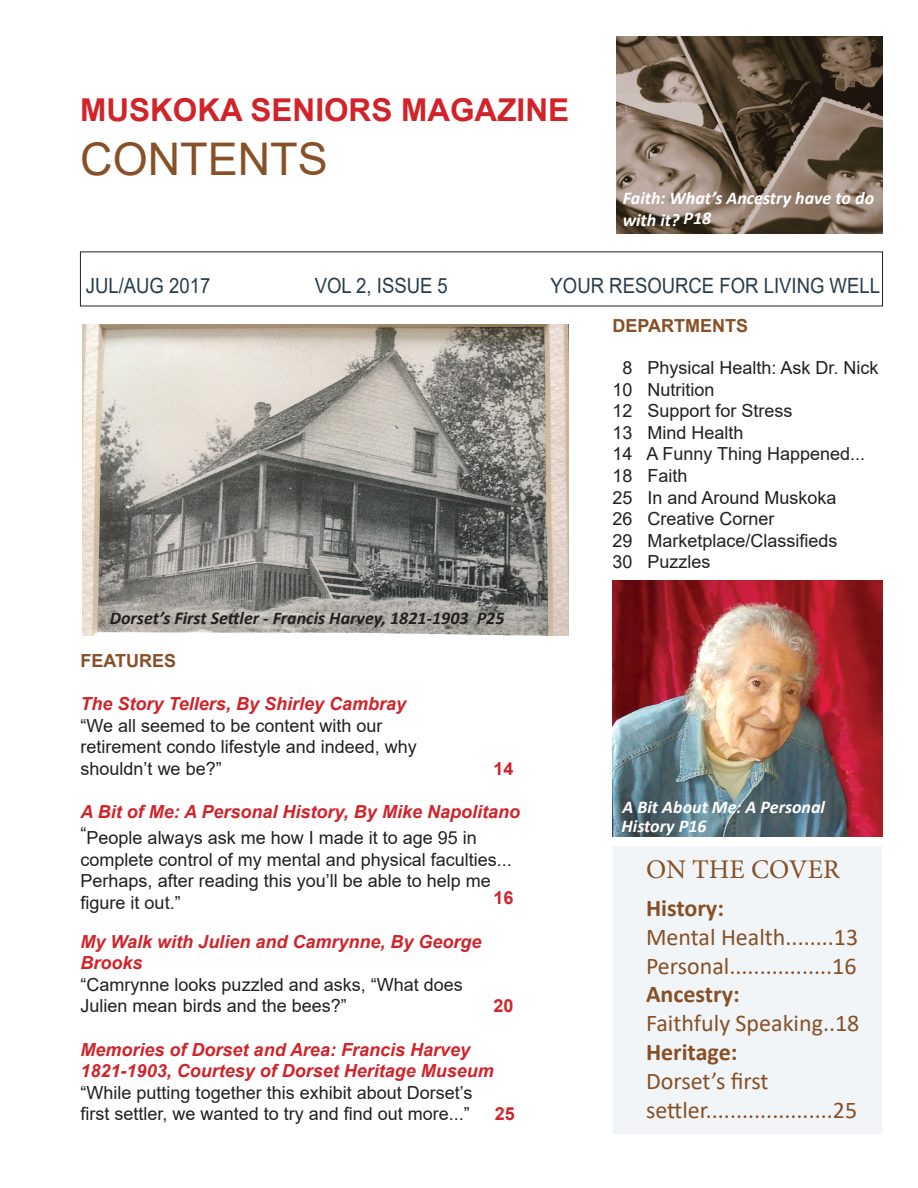
<style>
.page{position:relative;width:918px;height:1188px;background:#fff}
.page>*{position:absolute;margin:0;border:0;box-sizing:border-box;transform-origin:0 0}
.t1{font:45px "Arial";color:#875026}
.t2{font:700 31.5px "Arial";color:#d1232a}
.t3{font:27px "Minion Pro";color:#875026}
.t4{font:24px/28.8px "Calibri";color:#875026}
.t5{font:700 24px "Calibri";color:#875026}
.t6{font:21px "Arial";color:#293b4a;scale:.88 1}
.t7{font:18px/21.6px "Arial";color:#231f20}
.t8{font:italic 700 18px/21.6px "Arial";color:#d1232a}
.t9{font:italic 700 18px/18.6px "Calibri";color:#fff}
.t10{font:italic 700 18px "Calibri";color:#231f20}
.t11{font:700 18px "Arial";color:#875026}
.t12{font:700 18px "Arial";color:#d1232a}
</style>
<div class="page">
<div style="left:613px;top:846px;width:269px;height:288px;background:#f1f5f7"></div>
<img style="left:613px;top:580px;width:270px;height:256px">
<img style="left:83px;top:324px;width:486px;height:312px">
<img style="left:617px;top:36px;width:266px;height:198px">
<h2 class="t2" style="left:80px;top:88px;width:490px">MUSKOKA SENIORS MAGAZINE</h2>
<h1 class="t1" style="left:80px;top:128px;width:249px">CONTENTS</h1>
<p class="t9" style="left:623px;top:187px;width:253px;line-height:21.6px">Faith: What’s Ancestry have to do with it? P18</p>
<p class="t6" style="left:86px;top:271px;width:143px">JUL/AUG 2017</p>
<p class="t6" style="left:315px;top:271px;width:153px">VOL 2, ISSUE 5</p>
<p class="t6" style="left:551px;top:271px;width:376px">YOUR RESOURCE FOR LIVING WELL</p>
<p class="t10" style="left:110px;top:605px;width:396px">Dorset’s First Settler - Francis Harvey, 1821-1903 P25</p>
<p class="t11" style="left:81px;top:648px;width:97px">FEATURES</p>
<p class="t8" style="left:81px;top:693px;width:327px">The Story Tellers, By Shirley Cambray</p>
<p class="t7" style="left:81px;top:714px;width:338px">“We all seemed to be content with our retirement condo lifestyle and indeed, why shouldn’t we be?”</p>
<p class="t12" style="left:494px;top:756px;width:22px">14</p>
<p class="t8" style="left:81px;top:801px;width:441px">A Bit of Me: A Personal History, By Mike Napolitano</p>
<p class="t7" style="left:81px;top:827px;width:433px">“People always ask me how I made it to age 95 in complete control of my mental and physical faculties...<br>Perhaps, after reading this you’ll be able to help me figure it out.”</p>
<p class="t12" style="left:494px;top:885px;width:22px">16</p>
<p class="t8" style="left:81px;top:931px;width:402px">My Walk with Julien and Camrynne, By George<br>Brooks</p>
<p class="t7" style="left:81px;top:973px;width:384px">“Camrynne looks puzzled and asks, “What does<br>Julien mean birds and the bees?”</p>
<p class="t12" style="left:494px;top:993px;width:22px">20</p>
<p class="t8" style="left:81px;top:1039px;width:415px">Memories of Dorset and Area: Francis Harvey<br>1821-1903, Courtesy of Dorset Heritage Museum</p>
<p class="t7" style="left:81px;top:1081px;width:393px">“While putting together this exhibit about Dorset’s first settler, we wanted to try and find out more...”</p>
<p class="t12" style="left:495px;top:1101px;width:22px">25</p>
<p class="t11" style="left:612px;top:313px;width:137px">DEPARTMENTS</p>
<p class="t7" style="left:612px;top:357px;width:268px;text-indent:10px">8 Physical Health: Ask Dr. Nick<br>10 Nutrition<br>12 Support for Stress<br>13 Mind Health<br>14 A Funny Thing Happened...<br>18 Faith<br>25 In and Around Muskoka<br>26 Creative Corner<br>29 Marketplace/Classifieds<br>30 Puzzles</p>
<p class="t9" style="left:622px;top:797px;width:205px">A Bit About Me: A Personal<br>History P16</p>
<h3 class="t3" style="left:646px;top:851px;width:195px">ON THE COVER</h3>
<h3 class="t5" style="left:646px;top:891px;width:79px">History:</h3>
<h3 class="t4" style="left:646px;top:922px;width:214px">Mental Health........13<br>Personal.................16</h3>
<h3 class="t5" style="left:646px;top:977px;width:95px">Ancestry:</h3>
<h3 class="t4" style="left:646px;top:1008px;width:215px">Faithfuly Speaking..18</h3>
<h3 class="t5" style="left:646px;top:1035px;width:93px">Heritage:</h3>
<h3 class="t4" style="left:646px;top:1066px;width:213px">Dorset’s first settler.....................25</h3>
</div>
